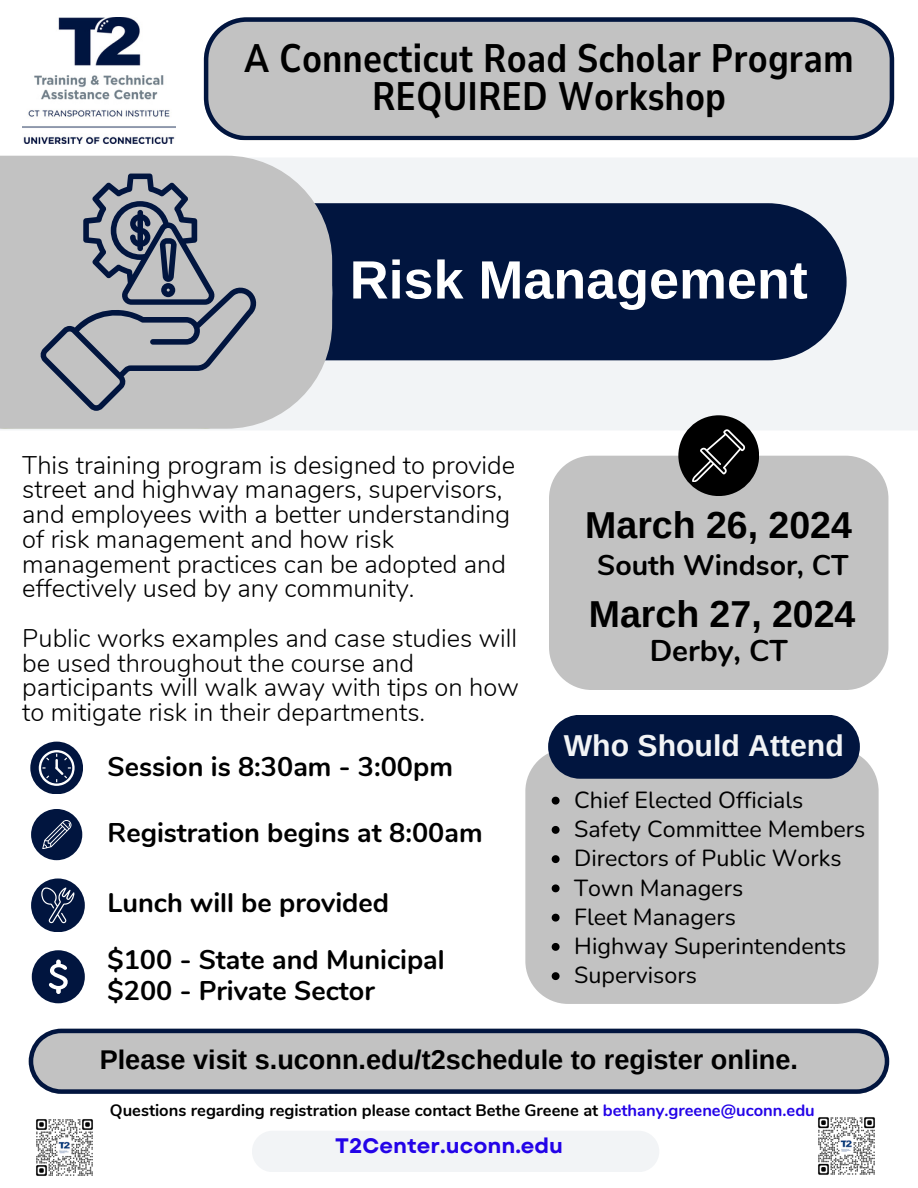
<style>
.page{position:relative;width:918px;height:1188px;background:#fff}
.page>*{position:absolute;margin:0;border:0;box-sizing:border-box;transform-origin:0 0}
.t1{font:700 53.85px "Arimo";color:#fff}
.t2{font:700 39.6px/38.8px "Nunito Sans 10 pt Condensed";color:#000;text-align:center}
.t3{font:700 37.5px "Arimo";color:#000}
.t4{font:700 30.3px "Arimo";color:#f2f4f6}
.t5{font:700 30px "Nunito";color:#000}
.t6{font:700 28.5px "Nunito";color:#000}
.t7{font:700 27.15px "Arimo";color:#000}
.t8{font:700 27px "Nunito";color:#000}
.t9{font:300 25.5px/24.8px "Nunito";color:#000}
.t10{font:23.25px "Nunito";color:#000}
.t11{font:700 21px "Garet";color:#2303e8}
.t12{font:700 16.5px "Nunito";color:#000}
.s1{color:#2303e8}
</style>
<div class="page">
<div style="left:0;top:158px;width:918px;height:273px;background:#f2f4f6"></div>
<div style="left:149px;top:203px;width:698px;height:157px;background:#01153f;border-radius:79px"></div>
<div style="left:252px;top:1131px;width:407px;height:41px;background:#f2f4f6;border-radius:21px"></div>
<div style="left:30px;top:742px;width:53px;height:52px;background:#01153f;border-radius:50%"></div>
<svg style="left:39px;top:750px;width:36px;height:36px"></svg>
<div style="left:31px;top:809px;width:51px;height:51px;background:#01153f;border-radius:50%"></div>
<svg style="left:42px;top:820px;width:29px;height:29px"></svg>
<div style="left:31px;top:878px;width:54px;height:54px;background:#01153f;border-radius:50%"></div>
<svg style="left:41px;top:887px;width:33px;height:36px"></svg>
<div style="left:32px;top:950px;width:53px;height:53px;background:#01153f;border-radius:50%"></div>
<svg style="left:49px;top:960px;width:19px;height:34px"></svg>
<img style="left:818px;top:1117px;width:57px;height:58px">
<img style="left:36px;top:1119px;width:57px;height:57px">
<img style="left:22px;top:17px;width:153px;height:126px">
<svg style="left:204px;top:17px;width:690px;height:123px;background:#b4b5b9"></svg>
<svg style="left:29px;top:1029px;width:860px;height:65px;background:#a8aab0"></svg>
<div style="left:0;top:156px;width:332px;height:273px;background:#c2c2c2"></div>
<svg style="left:40px;top:174px;width:217px;height:237px"></svg>
<div style="left:525px;top:753px;width:354px;height:251px;background:#c2c2c2"></div>
<div style="left:548px;top:715px;width:312px;height:64px;background:#01153f"></div>
<svg style="left:552px;top:797px;width:8px;height:8px"></svg>
<svg style="left:552px;top:826px;width:8px;height:8px"></svg>
<svg style="left:552px;top:855px;width:8px;height:8px"></svg>
<svg style="left:552px;top:884px;width:8px;height:8px"></svg>
<svg style="left:552px;top:914px;width:8px;height:8px"></svg>
<svg style="left:552px;top:943px;width:8px;height:8px"></svg>
<svg style="left:552px;top:972px;width:8px;height:8px"></svg>
<div style="left:549px;top:456px;width:339px;height:234px;background:#c2c2c2"></div>
<div style="left:678px;top:415px;width:81px;height:81px;background:#000;border-radius:50%"></div>
<svg style="left:692px;top:429px;width:53px;height:53px"></svg>
<p class="t2" style="left:244px;top:39px;width:611px">A Connecticut Road Scholar Program<br>REQUIRED Workshop</p>
<h3 class="t1" style="left:350px;top:250px;width:460px">Risk Management</h3>
<h5 class="t9" style="left:22px;top:453px;width:494px">This training program is designed to provide street and highway managers, supervisors, and employees with a better understanding of risk management and how risk management practices can be adopted and effectively used by any community.</h5>
<h5 class="t9" style="left:22px;top:626px;width:498px">Public works examples and case studies will be used throughout the course and participants will walk away with tips on how to mitigate risk in their departments.</h5>
<p class="t8" style="left:108px;top:749px;width:347px">Session is 8:30am - 3:00pm</p>
<h1 class="t8" style="left:108px;top:815px;width:377px">Registration begins at 8:00am</h1>
<p class="t8" style="left:108px;top:885px;width:283px">Lunch will be provided</p>
<h2 class="t8" style="left:108px;top:942px;width:339px">$100 - State and Municipal</h2>
<p class="t8" style="left:108px;top:973px;width:269px">$200 - Private Sector</p>
<p class="t3" style="left:585px;top:504px;width:268px">March 26, 2024</p>
<p class="t6" style="left:597px;top:546px;width:253px">South Windsor, CT</p>
<p class="t3" style="left:589px;top:593px;width:268px">March 27, 2024</p>
<h4 class="t5" style="left:650px;top:631px;width:140px">Derby, CT</h4>
<p class="t4" style="left:564px;top:729px;width:282px">Who Should Attend</p>
<p class="t10" style="left:574px;top:784px;width:231px">Chief Elected Officials</p>
<p class="t10" style="left:574px;top:814px;width:293px">Safety Committee Members</p>
<p class="t10" style="left:574px;top:843px;width:269px">Directors of Public Works</p>
<p class="t10" style="left:574px;top:872px;width:170px">Town Managers</p>
<p class="t10" style="left:574px;top:901px;width:163px">Fleet Managers</p>
<p class="t10" style="left:574px;top:931px;width:274px">Highway Superintendents</p>
<p class="t10" style="left:574px;top:960px;width:124px">Supervisors</p>
<p class="t7" style="left:100px;top:1045px;width:700px">Please visit s.uconn.edu/t2schedule to register online.</p>
<p class="t12" style="left:110px;top:1099px;width:706px">Questions regarding registration please contact Bethe Greene at <span class="s1">bethany.greene@uconn.edu</span></p>
<h3 class="t11" style="left:335px;top:1131px;width:230px">T2Center.uconn.edu</h3>
</div>
